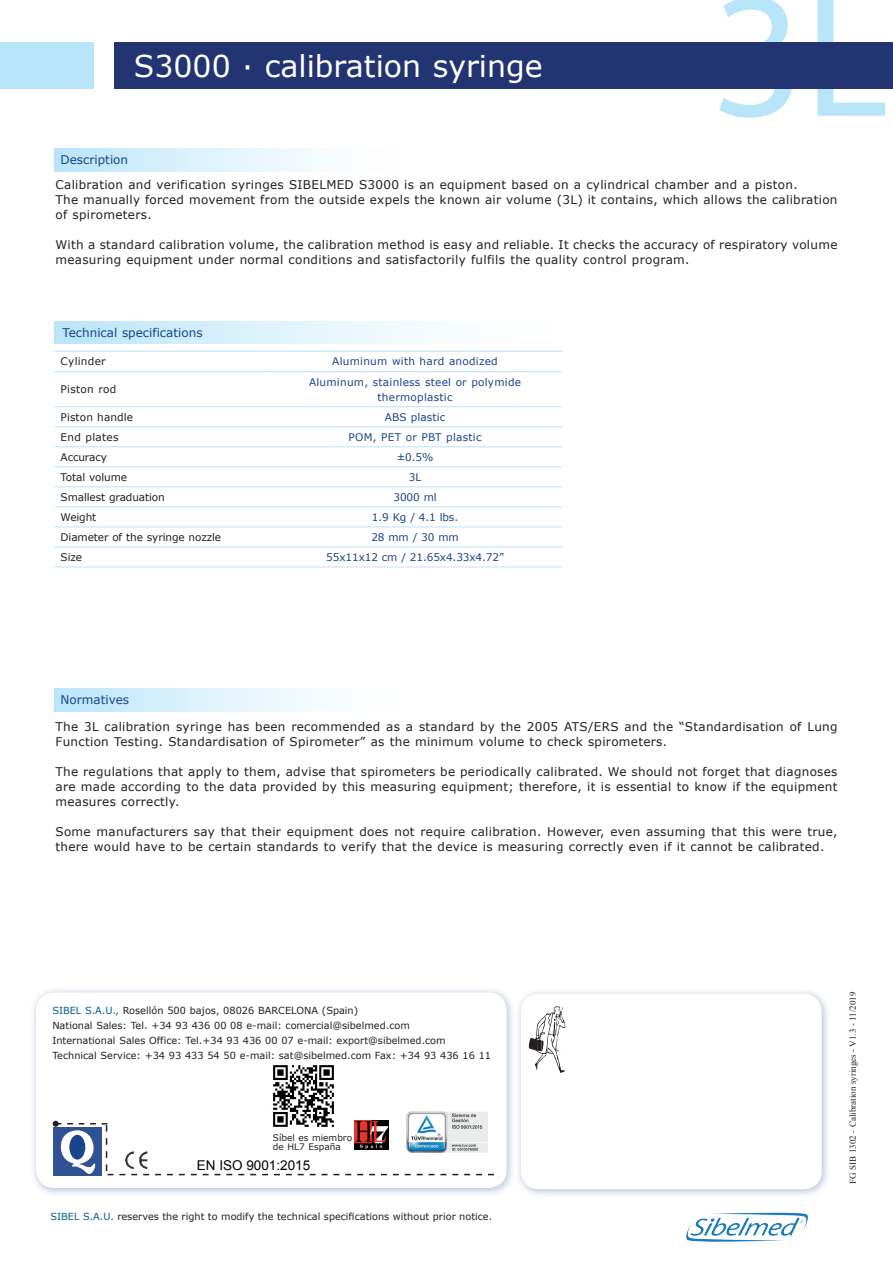
<style>
.page{position:relative;width:893px;height:1263px;background:#fff}
.page>*{position:absolute;margin:0;border:0;box-sizing:border-box;transform-origin:0 0}
.t1{font:180px "Myriad Pro";color:#b9e5fa}
.t2{font:30px "Verdana";color:#fff}
.t3{font:13.5px "Arial";color:#000}
.t4{font:12px/15px "Verdana";letter-spacing:.025em;color:#231f20}
.t5{font:12px "Verdana";color:#19458a}
.t6{font:10.5px/15px "Verdana";letter-spacing:.025em;color:#19458a;text-align:center}
.t7{font:10.5px "Verdana";letter-spacing:-.01em;color:#231f20}
.t8{font:10.5px "Verdana";letter-spacing:-.01em;color:#19458a}
.t9{font:10.5px "Verdana";letter-spacing:.025em;color:#231f20}
.t10{font:10.5px "Verdana";letter-spacing:.01em;color:#231f20}
.t11{font:9.75px/15px "Verdana";color:#231f20}
.t12{font:9px "Times New Roman";color:#231f20}
.t13{font:9px/9px "Verdana";color:#231f20}
.s1{color:#005f8c}
.s2{color:#046734}
</style>
<div class="page">
<div style="left:514px;top:987px;width:318px;height:212px;background:#19458a;opacity:.55"></div>
<div style="left:521px;top:994px;width:301px;height:195px;background:#fff;border-radius:18px"></div>
<img style="left:521px;top:994px;width:45px;height:34px">
<div style="left:0;top:42px;width:93px;height:47px;background:#b9e5fa"></div>
<img style="left:686px;top:1212px;width:122px;height:30px">
<div style="left:114px;top:42px;width:779px;height:47px;background:#233472"></div>
<div style="left:29px;top:985px;width:487px;height:213px;background:#19458a;opacity:.55"></div>
<div style="left:36px;top:992px;width:471px;height:196px;background:#fff;border-radius:18px"></div>
<svg style="left:528px;top:1006px;width:37px;height:67px"></svg>
<svg style="left:53px;top:1121px;width:441px;height:74px"></svg>
<div style="left:69px;top:1134px;width:17px;height:26px;background:#19458a;border-radius:50%"></div>
<div style="left:68px;top:1133px;width:19px;height:28px;border:2px solid #fff;border-radius:50%"></div>
<img style="left:406px;top:1111px;width:82px;height:42px">
<img style="left:271px;top:1065px;width:65px;height:63px">
<img style="left:355px;top:1121px;width:34px;height:29px">
<hr style="left:55px;top:351px;width:213px;height:1px;background:#b9e5fa">
<hr style="left:268px;top:351px;width:294px;height:1px;background:#b9e5fa">
<hr style="left:55px;top:371px;width:213px;height:1px;background:#b9e5fa">
<hr style="left:268px;top:371px;width:294px;height:1px;background:#b9e5fa">
<hr style="left:55px;top:406px;width:213px;height:1px;background:#b9e5fa">
<hr style="left:268px;top:406px;width:294px;height:1px;background:#b9e5fa">
<hr style="left:55px;top:426px;width:213px;height:1px;background:#b9e5fa">
<hr style="left:268px;top:426px;width:294px;height:1px;background:#b9e5fa">
<hr style="left:55px;top:446px;width:213px;height:1px;background:#b9e5fa">
<hr style="left:268px;top:446px;width:294px;height:1px;background:#b9e5fa">
<hr style="left:55px;top:467px;width:213px;height:1px;background:#b9e5fa">
<hr style="left:268px;top:467px;width:294px;height:1px;background:#b9e5fa">
<hr style="left:55px;top:487px;width:213px;height:1px;background:#b9e5fa">
<hr style="left:268px;top:487px;width:294px;height:1px;background:#b9e5fa">
<hr style="left:55px;top:507px;width:213px;height:1px;background:#b9e5fa">
<hr style="left:268px;top:507px;width:294px;height:1px;background:#b9e5fa">
<hr style="left:55px;top:527px;width:213px;height:1px;background:#b9e5fa">
<hr style="left:268px;top:527px;width:294px;height:1px;background:#b9e5fa">
<hr style="left:55px;top:547px;width:213px;height:1px;background:#b9e5fa">
<hr style="left:268px;top:547px;width:294px;height:1px;background:#b9e5fa">
<hr style="left:55px;top:567px;width:213px;height:1px;background:#b9e5fa">
<hr style="left:268px;top:567px;width:294px;height:1px;background:#b9e5fa">
<div style="left:54px;top:689px;width:355px;height:22px;background:linear-gradient(to right,#bde7fa,#fff)"></div>
<div style="left:54px;top:149px;width:355px;height:22px;background:linear-gradient(to right,#bde7fa,#fff)"></div>
<div style="left:54px;top:321px;width:508px;height:23px;background:linear-gradient(to right,#bee7fa,#fff)"></div>
<h2 class="t2" style="left:134px;top:47px;width:410px">S3000 · calibration syringe</h2>
<p class="t5" style="left:61px;top:152px;width:69px">Description</p>
<h1 class="t1" style="left:712px;top:-56px;width:179px">3L</h1>
<p class="t4" style="left:55px;top:177px;width:784px">Calibration and verification syringes SIBELMED S3000 is an equipment based on a cylindrical chamber and a piston.<br>The manually forced movement from the outside expels the known air volume (3L) it contains, which allows the calibration of spirometers.</p>
<p class="t4" style="left:55px;top:237px;width:784px">With a standard calibration volume, the calibration method is easy and reliable. It checks the accuracy of respiratory volume measuring equipment under normal conditions and satisfactorily fulfils the quality control program.</p>
<p class="t5" style="left:63px;top:324px;width:141px">Technical specifications</p>
<p class="t9" style="left:61px;top:355px;width:47px">Cylinder</p>
<p class="t6" style="left:332px;top:354px;width:167px">Aluminum with hard anodized</p>
<p class="t9" style="left:61px;top:383px;width:57px">Piston rod</p>
<p class="t6" style="left:309px;top:375px;width:214px">Aluminum, stainless steel or polymide thermoplastic</p>
<p class="t10" style="left:61px;top:410px;width:74px">Piston handle</p>
<p class="t6" style="left:385px;top:410px;width:62px">ABS plastic</p>
<p class="t9" style="left:61px;top:430px;width:59px">End plates</p>
<p class="t6" style="left:349px;top:430px;width:134px">POM, PET or PBT plastic</p>
<p class="t7" style="left:61px;top:450px;width:48px">Accuracy</p>
<p class="t6" style="left:397px;top:450px;width:38px">±0.5%</p>
<p class="t7" style="left:61px;top:470px;width:68px">Total volume</p>
<p class="t6" style="left:409px;top:470px;width:14px">3L</p>
<p class="t7" style="left:61px;top:490px;width:106px">Smallest graduation</p>
<p class="t6" style="left:393px;top:490px;width:45px">3000 ml</p>
<p class="t7" style="left:61px;top:510px;width:37px">Weight</p>
<p class="t6" style="left:372px;top:510px;width:88px">1.9 Kg / 4.1 lbs.</p>
<p class="t7" style="left:61px;top:530px;width:162px">Diameter of the syringe nozzle</p>
<p class="t6" style="left:371px;top:530px;width:89px">28 mm / 30 mm</p>
<p class="t7" style="left:61px;top:550px;width:23px">Size</p>
<p class="t8" style="left:326px;top:550px;width:179px">55x11x12 cm / 21.65x4.33x4.72”</p>
<p class="t5" style="left:61px;top:692px;width:70px">Normatives</p>
<p class="t4" style="left:55px;top:720px;width:784px">The 3L calibration syringe has been recommended as a standard by the 2005 ATS/ERS and the “Standardisation of Lung<br>Function Testing. Standardisation of Spirometer” as the minimum volume to check spirometers.</p>
<p class="t4" style="left:55px;top:765px;width:784px;text-align:justify">The regulations that apply to them, advise that spirometers be periodically calibrated. We should not forget that diagnoses are made according to the data provided by this measuring equipment; therefore, it is essential to know if the equipment measures correctly.</p>
<p class="t4" style="left:55px;top:825px;width:784px">Some manufacturers say that their equipment does not require calibration. However, even assuming that this were true, there would have to be certain standards to verify that the device is measuring correctly even if it cannot be calibrated.</p>
<p class="t11" style="left:52px;top:1003px;width:440px"><span class="s1">SIBEL S.A.U.</span><span class="s2">,</span> Rosellón 500 bajos, 08026 BARCELONA (Spain)<br>National Sales: Tel. +34 93 436 00 08 e-mail: comercial@sibelmed.com<br>International Sales Office: Tel.+34 93 436 00 07 e-mail: export@sibelmed.com Technical Service: +34 93 433 54 50 e-mail: sat@sibelmed.com Fax: +34 93 436 16 11</p>
<p class="t13" style="left:273px;top:1133px;width:81px">Síbel es miembro de HL7 España</p>
<p class="t3" style="left:197px;top:1156px;width:115px">EN ISO 9001:2015</p>
<p class="t11" style="left:51px;top:1209px;width:443px"><span class="s1">SIBEL S.A.U.</span> reserves the right to modify the technical specifications without prior notice.</p>
<p class="t12" style="left:847px;top:1184px;width:194px;rotate:-90deg">FG SIB 1302 - Calibration syringes - V1.3 - 11/2019</p>
</div>
